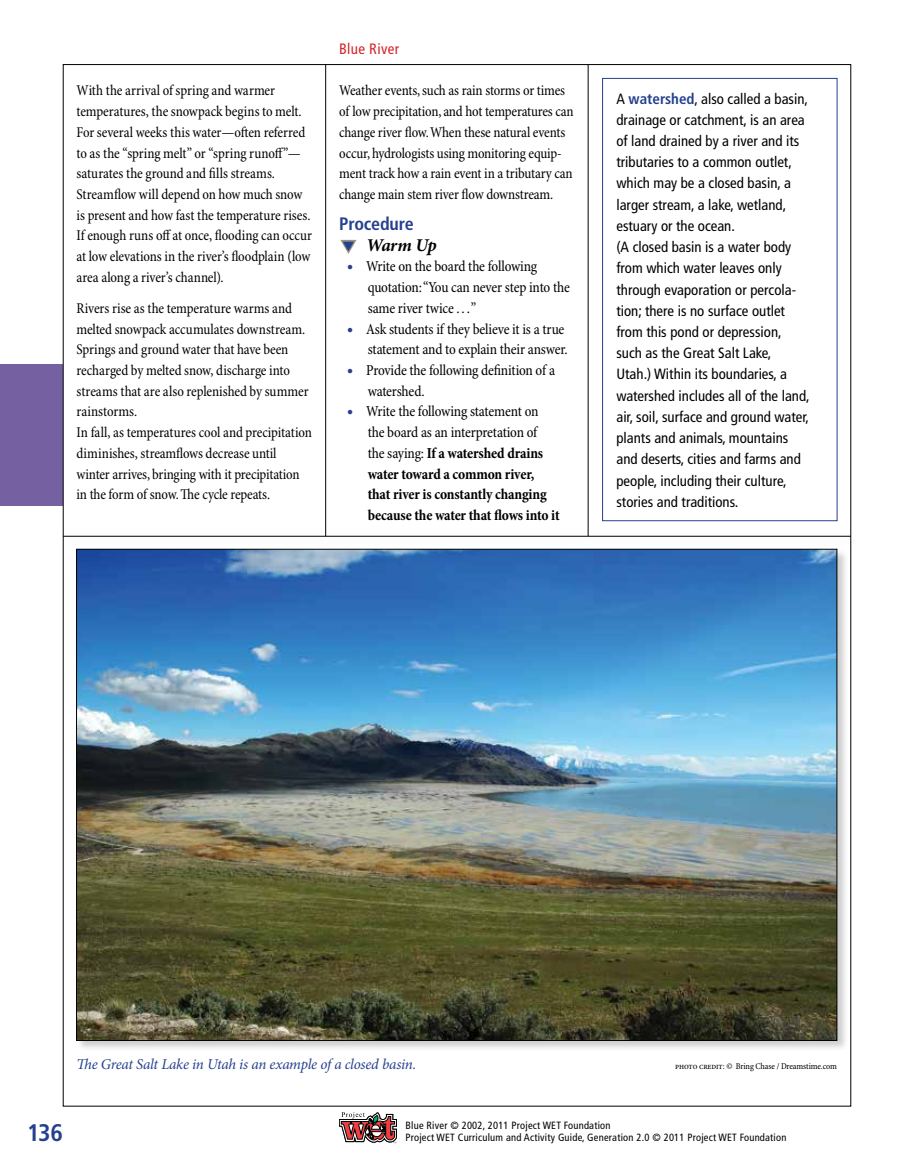
<style>
.page{position:relative;width:905px;height:1175px;background:#fff}
.page>*{position:absolute;margin:0;border:0;box-sizing:border-box;transform-origin:0 0}
.t1{font:700 condensed 24px "Frutiger LT Std";color:#25408f}
.t2{font:700 condensed 18px "Frutiger LT Std";letter-spacing:-.01em;color:#25408f}
.t3{font:italic 700 18px "Minion Pro";letter-spacing:-.03em;color:#000}
.t4{font:condensed 15.3px/20.7px "Minion Pro";letter-spacing:-.015em;color:#000;scale:.96 1}
.t5{font:700 condensed 15.3px/20.7px "Minion Pro";letter-spacing:-.015em;color:#000;scale:.96 1}
.t6{font:condensed 15px/20.7px "Minion Pro";letter-spacing:-.015em;color:#000;scale:.95 1}
.t7{font:italic 15px "Minion Pro";letter-spacing:-.02em;color:#25408f}
.t8{font:condensed 15px "Frutiger LT Std";letter-spacing:.02em;color:#d2232a}
.t9{font:condensed 14.85px/21.1px "Frutiger LT Std";color:#000}
.t10{font:condensed 10.5px/12px "Frutiger LT Std";letter-spacing:.02em;color:#000}
.t11{font:condensed 9px "Minion Pro";letter-spacing:-.015em;color:#000}
.s1{color:#25408f}
.s2{font-size:18px;color:#25408f}
.s3{font-weight:400;font-size:18px;color:#25408f}
.s4{font-weight:400}
.s5{font-weight:700;font-size:15px;color:#25408f}
</style>
<div class="page">
<div style="left:0;top:364px;width:63px;height:142px;background:#7561a2"></div>
<svg style="left:339px;top:1112px;width:57px;height:31px"></svg>
<hr style="left:325px;top:64px;width:1px;height:472px;background:#000">
<hr style="left:588px;top:64px;width:1px;height:472px;background:#000">
<svg style="left:340px;top:239px;width:17px;height:15px"></svg>
<div style="left:75px;top:548px;width:773px;height:504px;background:#000;opacity:.2"></div>
<img style="left:78px;top:551px;width:757px;height:487px">
<div style="left:602px;top:78px;width:235px;height:443px;border:1px solid #25408f"></div>
<hr style="left:63px;top:536px;width:787px;height:1px;background:#000">
<p class="t6" style="left:76px;top:81px;width:249px">With the arrival of spring and warmer temperatures, the snowpack begins to melt.<br>For several weeks this water—often referred to as the “spring melt” or “spring runoff”— saturates the ground and fills streams.<br>Streamflow will depend on how much snow is present and how fast the temperature rises.<br>If enough runs off at once, flooding can occur at low elevations in the river’s floodplain (low area along a river’s channel).</p>
<p class="t6" style="left:76px;top:298px;width:249px">Rivers rise as the temperature warms and melted snowpack accumulates downstream.<br>Springs and ground water that have been recharged by melted snow, discharge into streams that are also replenished by summer rainstorms.<br>In fall, as temperatures cool and precipitation diminishes, streamflows decrease until winter arrives, bringing with it precipitation in the form of snow. The cycle repeats.</p>
<p class="t8" style="left:339px;top:40px;width:61px">Blue River</p>
<p class="t6" style="left:339px;top:81px;width:248px">Weather events, such as rain storms or times of low precipitation, and hot temperatures can change river flow. When these natural events occur, hydrologists using monitoring equip&shy;ment track how a rain event in a tributary can change main stem river flow downstream.</p>
<p class="t2" style="left:339px;top:213px;width:76px">Procedure</p>
<p class="t3" style="left:342px;top:232px;width:96px"><span class="s1">▼</span> Warm Up</p>
<p class="t4" style="left:367px;top:257px;width:212px;text-indent:-21px"><span class="s2">•</span> Write on the board the following quotation: “You can never step into the same river twice . . . ”</p>
<p class="t4" style="left:346px;top:319px;width:231px;text-align:right"><span class="s2">•</span> Ask students if they believe it is a true statement and to explain their answer.</p>
<p class="t4" style="left:367px;top:360px;width:197px;text-indent:-21px"><span class="s2">•</span> Provide the following definition of a watershed.</p>
<p class="t5" style="left:367px;top:401px;width:201px;text-indent:-21px"><span class="s3">•</span> <span class="s4">Write the following statement on<br>the board as an interpretation of<br>the saying:</span> If a watershed drains water toward a common river, that river is constantly changing because the water that flows into it</p>
<p class="t9" style="left:616px;top:88px;width:195px">A <span class="s5">watershed</span>, also called a basin, drainage or catchment, is an area of land drained by a river and its tributaries to a common outlet, which may be a closed basin, a larger stream, a lake, wetland, estuary or the ocean.<br>(A closed basin is a water body from which water leaves only through evaporation or percola&shy;tion; there is no surface outlet from this pond or depression, such as the Great Salt Lake,<br>Utah.) Within its boundaries, a watershed includes all of the land, air, soil, surface and ground water, plants and animals, mountains and deserts, cities and farms and people, including their culture, stories and traditions.</p>
<p class="t7" style="left:76px;top:1053px;width:341px">The Great Salt Lake in Utah is an example of a closed basin.</p>
<p class="t11" style="left:675px;top:1060px;width:163px">photo credit: © Bring Chase / Dreamstime.com</p>
<h1 class="t1" style="left:27px;top:1118px;width:37px">136</h1>
<p class="t10" style="left:405px;top:1119px;width:382px">Blue River © 2002, 2011 Project WET Foundation<br>Project WET Curriculum and Activity Guide, Generation 2.0 © 2011 Project WET Foundation</p>
</div>
